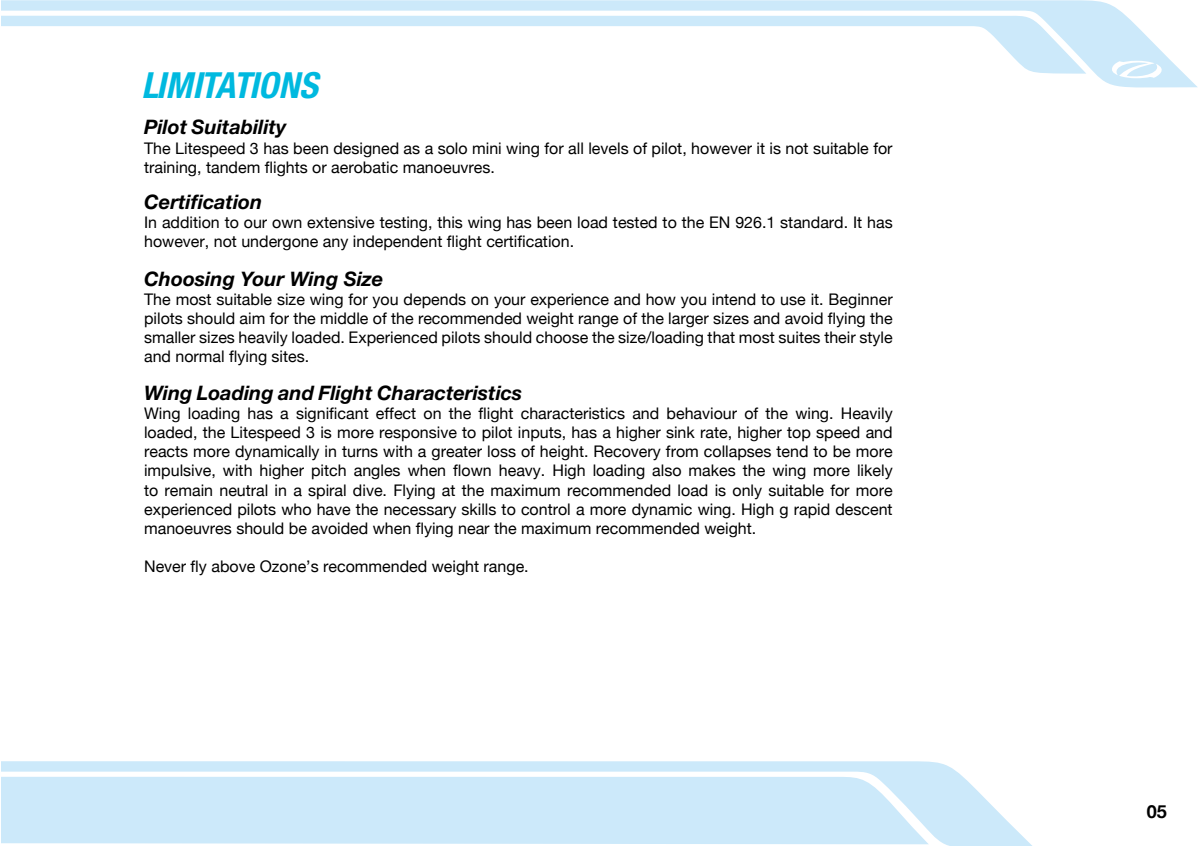
<style>
.page{position:relative;width:1200px;height:846px;background:#fff}
.page>*{position:absolute;margin:0;border:0;box-sizing:border-box;transform-origin:0 0}
.t1{font:italic 700 condensed 36px "Helvetica Neue LT Std";letter-spacing:-.02em;color:#00b9df}
.t2{font:italic 700 20px "Helvetica Neue LT Std";color:#000}
.t3{font:700 18px "Helvetica Neue";color:#000}
.t4{font:16px/19.2px "Helvetica Neue";color:#000}
</style>
<div class="page">
<svg style="left:1px;top:761px;width:1031px;height:85px;background:#d2ebfa"></svg>
<svg style="left:1px;top:0;width:1196px;height:88px"></svg>
<svg style="left:1px;top:16px;width:1085px;height:58px"></svg>
<svg style="left:1110px;top:60px;width:55px;height:18px"></svg>
<h1 class="t1" style="left:141px;top:63px;width:178px">LIMITATIONS</h1>
<p class="t2" style="left:144px;top:115px;width:144px">Pilot Suitability</p>
<p class="t4" style="left:144px;top:138px;width:749px">The Litespeed 3 has been designed as a solo mini wing for all levels of pilot, however it is not suitable for training, tandem flights or aerobatic manoeuvres.</p>
<p class="t2" style="left:144px;top:189px;width:120px">Certification</p>
<p class="t4" style="left:144px;top:212px;width:750px">In addition to our own extensive testing, this wing has been load tested to the EN 926.1 standard. It has however, not undergone any independent flight certification.</p>
<p class="t2" style="left:144px;top:266px;width:241px">Choosing Your Wing Size</p>
<p class="t4" style="left:144px;top:289px;width:750px;text-align:justify">The most suitable size wing for you depends on your experience and how you intend to use it. Beginner pilots should aim for the middle of the recommended weight range of the larger sizes and avoid flying the smaller sizes heavily loaded. Experienced pilots should choose the size/loading that most suites their style and normal flying sites.</p>
<p class="t2" style="left:144px;top:380px;width:379px">Wing Loading and Flight Characteristics</p>
<p class="t4" style="left:144px;top:403px;width:750px;text-align:justify">Wing loading has a significant effect on the flight characteristics and behaviour of the wing. Heavily loaded, the Litespeed 3 is more responsive to pilot inputs, has a higher sink rate, higher top speed and reacts more dynamically in turns with a greater loss of height. Recovery from collapses tend to be more impulsive, with higher pitch angles when flown heavy. High loading also makes the wing more likely to remain neutral in a spiral dive. Flying at the maximum recommended load is only suitable for more experienced pilots who have the necessary skills to control a more dynamic wing. High g rapid descent manoeuvres should be avoided when flying near the maximum recommended weight.</p>
<p class="t4" style="left:144px;top:557px;width:386px">Never fly above Ozone’s recommended weight range.</p>
<p class="t3" style="left:1146px;top:800px;width:22px">05</p>
</div>
